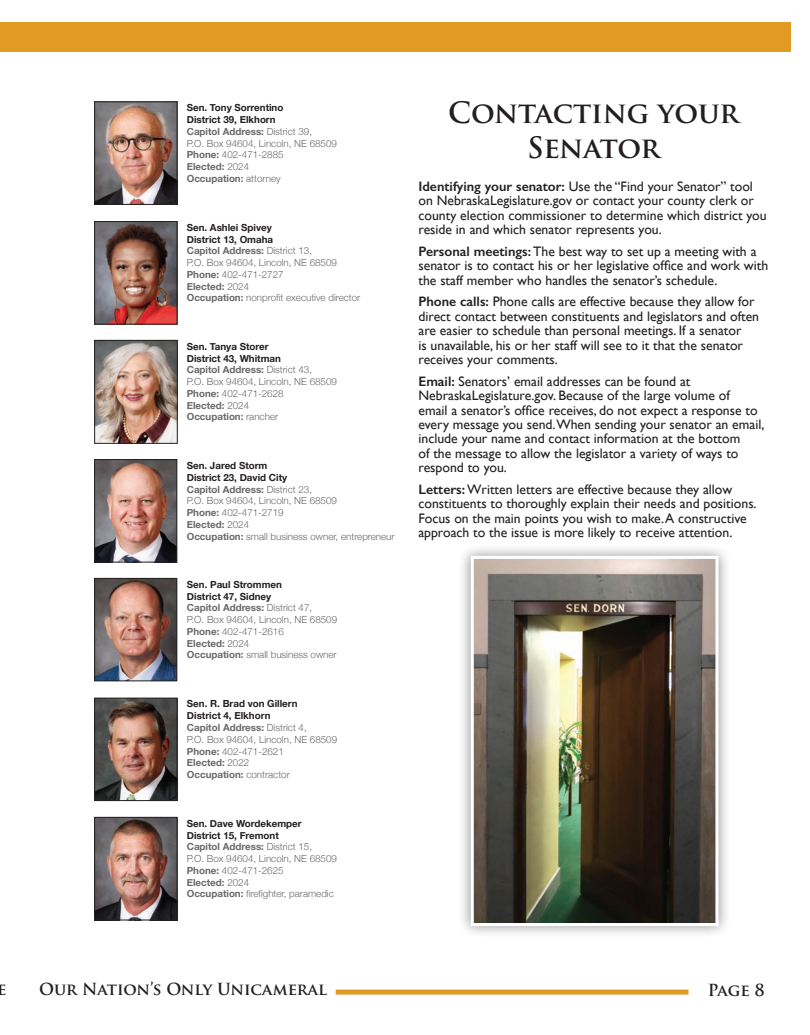
<style>
.page{position:relative;width:810px;height:1035px;background:#fff}
.page>*{position:absolute;margin:0;border:0;box-sizing:border-box;transform-origin:0 0}
.t1{font:700 28.75px/34.5px "Trajan Pro";letter-spacing:-.01em;color:#231f20;text-align:center}
.t2{font:700 16.25px "Trajan Pro";color:#231f20}
.Body_Copy{font:13.75px/14.4px "Gill Sans";color:#231f20}
.t3{font:300 9.75px/11.8px "Helvetica Neue";color:#69696c}
.t4{font:700 9.75px/11.8px "Helvetica Neue";color:#231f20}
.t5{font:700 9.75px/11.8px "Helvetica Neue";color:#69696c}
.s1{color:#69696c}
.s2{font-weight:300;color:#69696c}
.s3{font-weight:700}
.s4{font-weight:300}
.s5{font-weight:600}
</style>
<div class="page">
<div style="left:336px;top:990px;width:352px;height:5px;background:#e19a24"></div>
<img style="left:96px;top:819px;width:79px;height:99px">
<div style="left:94px;top:817px;width:83px;height:103px;border:1px solid #231f20"></div>
<img style="left:96px;top:104px;width:79px;height:99px">
<div style="left:94px;top:102px;width:83px;height:103px;border:1px solid #231f20"></div>
<div style="left:0;top:22px;width:23px;height:30px;background:#e19a24"></div>
<div style="left:23px;top:22px;width:768px;height:30px;background:#e19a24"></div>
<div style="left:458px;top:543px;width:273px;height:396px;background:#231f20;opacity:.5"></div>
<img style="left:475px;top:560px;width:240px;height:362px">
<div style="left:471px;top:556px;width:248px;height:370px;border:3px solid #fff"></div>
<img style="left:96px;top:700px;width:79px;height:99px">
<div style="left:94px;top:698px;width:83px;height:103px;border:1px solid #231f20"></div>
<img style="left:96px;top:342px;width:79px;height:99px">
<div style="left:94px;top:340px;width:83px;height:103px;border:1px solid #231f20"></div>
<img style="left:96px;top:461px;width:79px;height:99px">
<div style="left:94px;top:459px;width:83px;height:103px;border:1px solid #231f20"></div>
<img style="left:96px;top:580px;width:79px;height:99px">
<div style="left:94px;top:578px;width:83px;height:103px;border:1px solid #231f20"></div>
<img style="left:96px;top:223px;width:79px;height:99px">
<div style="left:94px;top:221px;width:83px;height:103px;border:1px solid #231f20"></div>
<p class="t4" style="left:187px;top:102px;width:127px">Sen. Tony Sorrentino<br>District 39, Elkhorn<br><span class="s1">Capitol Address:</span> <span class="s2">District 39,</span></p>
<p class="t3" style="left:187px;top:136px;width:152px">P.O. Box 94604, Lincoln, NE 68509<br><span class="s3">Phone:</span> 402-471-2885<br><span class="s3">Elected:</span> 2024<br><span class="s3">Occupation:</span> attorney</p>
<p class="t4" style="left:187px;top:222px;width:127px">Sen. Ashlei Spivey<br>District 13, Omaha<br><span class="s1">Capitol Address:</span> <span class="s2">District 13,</span></p>
<p class="t3" style="left:187px;top:256px;width:175px">P.O. Box 94604, Lincoln, NE 68509<br><span class="s3">Phone:</span> 402-471-2727<br><span class="s3">Elected:</span> 2024<br><span class="s3">Occupation:</span> nonprofit executive director</p>
<p class="t4" style="left:187px;top:341px;width:127px">Sen. Tanya Storer<br>District 43, Whitman<br><span class="s1">Capitol Address:</span> <span class="s2">District 43,</span></p>
<p class="t3" style="left:187px;top:375px;width:152px">P.O. Box 94604, Lincoln, NE 68509</p>
<p class="t5" style="left:187px;top:388px;width:98px">Phone: <span class="s4">402-471-2628<br></span>Elected: <span class="s4">2024<br></span>Occupation: <span class="s4">rancher</span></p>
<p class="t4" style="left:187px;top:460px;width:127px">Sen. Jared Storm<br>District 23, David City<br><span class="s1">Capitol Address:</span> <span class="s2">District 23,</span></p>
<p class="t3" style="left:187px;top:494px;width:209px">P.O. Box 94604, Lincoln, NE 68509<br><span class="s3">Phone:</span> 402-471-2719<br><span class="s3">Elected:</span> 2024<br><span class="s3">Occupation:</span> small business owner, entrepreneur</p>
<p class="t4" style="left:187px;top:579px;width:127px">Sen. Paul Strommen<br>District 47, Sidney<br><span class="s1">Capitol Address:</span> <span class="s2">District 47,</span></p>
<p class="t3" style="left:187px;top:613px;width:152px">P.O. Box 94604, Lincoln, NE 68509<br><span class="s3">Phone:</span> 402-471-2616<br><span class="s3">Elected:</span> 2024<br><span class="s3">Occupation:</span> small business owner</p>
<p class="t4" style="left:187px;top:698px;width:121px">Sen. R. Brad von Gillern<br>District 4, Elkhorn<br><span class="s1">Capitol Address:</span> <span class="s2">District 4,</span></p>
<p class="t3" style="left:187px;top:733px;width:152px">P.O. Box 94604, Lincoln, NE 68509<br><span class="s3">Phone:</span> 402-471-2621<br><span class="s3">Elected:</span> 2022<br><span class="s3">Occupation:</span> contractor</p>
<p class="t4" style="left:187px;top:818px;width:127px">Sen. Dave Wordekemper<br>District 15, Fremont<br><span class="s1">Capitol Address:</span> <span class="s2">District 15,</span></p>
<p class="t3" style="left:187px;top:852px;width:152px">P.O. Box 94604, Lincoln, NE 68509<br><span class="s3">Phone:</span> 402-471-2625<br><span class="s3">Elected:</span> 2024<br><span class="s3">Occupation:</span> firefighter, paramedic</p>
<p class="t1" style="left:448px;top:96px;width:293px">Contacting your<br>Senator</p>
<p class="Body_Copy" style="left:418px;top:179px;width:350px"><span class="s5">Identifying your senator:</span> Use the “Find your Senator” tool on NebraskaLegislature.gov or contact your county clerk or county election commissioner to determine which district you reside in and which senator represents you.</p>
<p class="Body_Copy" style="left:418px;top:244px;width:351px"><span class="s5">Personal meetings:</span> The best way to set up a meeting with a senator is to contact his or her legislative office and work with the staff member who handles the senator’s schedule.</p>
<p class="Body_Copy" style="left:418px;top:294px;width:342px"><span class="s5">Phone calls:</span> Phone calls are effective because they allow for direct contact between constituents and legislators and often are easier to schedule than personal meetings. If a senator<br>is unavailable, his or her staff will see to it that the senator receives your comments.</p>
<p class="Body_Copy" style="left:418px;top:374px;width:347px"><span class="s5">Email:</span> Senators’ email addresses can be found at NebraskaLegislature.gov. Because of the large volume of<br>email a senator’s office receives, do not expect a response to every message you send.When sending your senator an email, include your name and contact information at the bottom<br>of the message to allow the legislator a variety of ways to respond to you.</p>
<p class="Body_Copy" style="left:418px;top:482px;width:340px"><span class="s5">Letters:</span> Written letters are effective because they allow constituents to thoroughly explain their needs and positions.<br>Focus on the main points you wish to make. A constructive approach to the issue is more likely to receive attention.</p>
<p class="t2" style="left:-2px;top:979px;width:11px">e</p>
<p class="t2" style="left:39px;top:979px;width:290px">Our Nation’s Only Unicameral</p>
<p class="t2" style="left:708px;top:980px;width:58px">Page 8</p>
</div>
